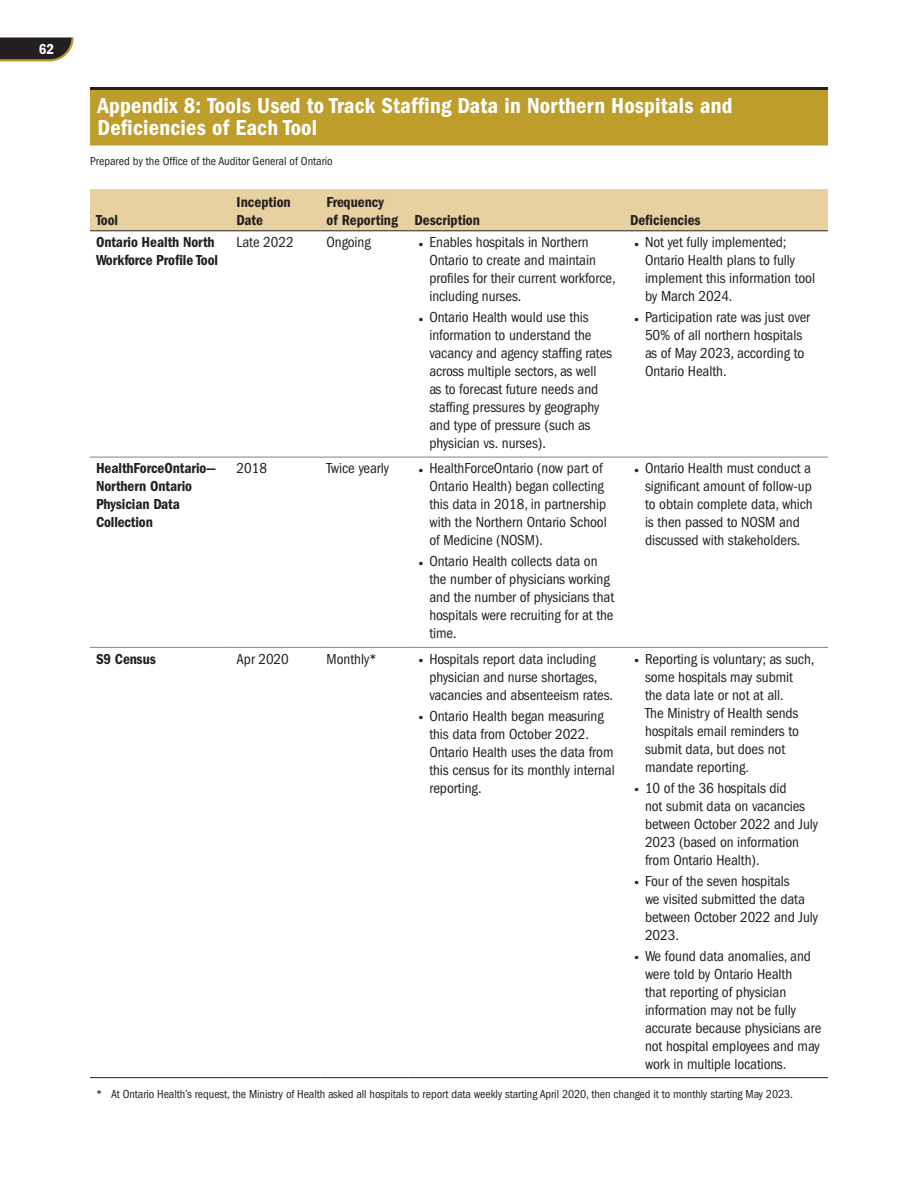
<style>
.page{position:relative;width:918px;height:1188px;background:#fff}
.page>*{position:absolute;margin:0;border:0;box-sizing:border-box;transform-origin:0 0}
.Appendix_Head_number{font:22.5px/22.5px "Franklin Gothic LT Pro Cn Dm";letter-spacing:.01em;color:#fff}
.Table_text{font:condensed 15px/18px "Franklin Gothic LT Pro";letter-spacing:-.005em;color:#231f20}
.Table_text-2{font:15px/18px "Franklin Gothic LT Pro Cn Dm";letter-spacing:-.005em;color:#231f20}
.Table_sub_head_left{font:15px/18px "Franklin Gothic LT Pro Cn Dm";color:#231f20}
.t1{font:15px "Franklin Gothic LT Pro Cn Dm";color:#fff}
.Table_note_number{font:condensed 12px "Franklin Gothic LT Pro";letter-spacing:-.005em;color:#231f20}
.Figure_source{font:condensed 12px "Franklin Gothic LT Pro";color:#231f20}
</style>
<div class="page">
<svg style="left:0;top:38px;width:74px;height:24px;background:#484136"></svg>
<hr style="left:90px;top:87px;width:738px;height:3px;background:#231f20">
<div style="left:90px;top:90px;width:738px;height:56px;background:#be9d2a"></div>
<div style="left:90px;top:189px;width:738px;height:41px;background:#e8d1a0"></div>
<hr style="left:90px;top:457px;width:141px;height:1px;background:#808285">
<hr style="left:231px;top:457px;width:90px;height:1px;background:#808285">
<hr style="left:321px;top:457px;width:87px;height:1px;background:#808285">
<hr style="left:408px;top:457px;width:216px;height:1px;background:#808285">
<hr style="left:624px;top:457px;width:204px;height:1px;background:#808285">
<hr style="left:90px;top:647px;width:141px;height:1px;background:#808285">
<hr style="left:231px;top:647px;width:90px;height:1px;background:#808285">
<hr style="left:321px;top:647px;width:87px;height:1px;background:#808285">
<hr style="left:408px;top:647px;width:216px;height:1px;background:#808285">
<hr style="left:624px;top:647px;width:204px;height:1px;background:#808285">
<hr style="left:90px;top:1077px;width:141px;height:1px;background:#231f20">
<hr style="left:231px;top:1077px;width:90px;height:1px;background:#231f20">
<hr style="left:321px;top:1077px;width:87px;height:1px;background:#231f20">
<hr style="left:408px;top:1077px;width:216px;height:1px;background:#231f20">
<hr style="left:624px;top:1077px;width:204px;height:1px;background:#231f20">
<hr style="left:90px;top:230px;width:141px;height:1px;background:#231f20">
<hr style="left:231px;top:230px;width:90px;height:1px;background:#231f20">
<hr style="left:321px;top:230px;width:87px;height:1px;background:#231f20">
<hr style="left:408px;top:230px;width:216px;height:1px;background:#231f20">
<hr style="left:624px;top:230px;width:204px;height:1px;background:#231f20">
<p class="t1" style="left:39px;top:40px;width:17px">62</p>
<h1 class="Appendix_Head_number" style="left:98px;top:94px;width:637px">Appendix 8: Tools Used to Track Staffing Data in Northern Hospitals and<br>Deficiencies of Each Tool</h1>
<p class="Figure_source" style="left:90px;top:154px;width:244px">Prepared by the Office of the Auditor General of Ontario</p>
<p class="Table_sub_head_left" style="left:96px;top:211px;width:24px">Tool</p>
<p class="Table_sub_head_left" style="left:237px;top:193px;width:56px">Inception<br>Date</p>
<p class="Table_sub_head_left" style="left:327px;top:193px;width:73px">Frequency of Reporting</p>
<p class="Table_sub_head_left" style="left:414px;top:211px;width:67px">Description</p>
<p class="Table_sub_head_left" style="left:630px;top:211px;width:72px">Deficiencies</p>
<p class="Table_text-2" style="left:96px;top:233px;width:124px">Ontario Health North<br>Workforce Profile Tool</p>
<p class="Table_text" style="left:237px;top:233px;width:59px">Late 2022</p>
<p class="Table_text" style="left:327px;top:233px;width:46px">Ongoing</p>
<p class="Table_text" style="left:429px;top:233px;width:188px;text-indent:-12px"><sub>•</sub> Enables hospitals in Northern<br>Ontario to create and maintain profiles for their current workforce, including nurses.</p>
<p class="Table_text" style="left:429px;top:308px;width:184px;text-indent:-12px"><sub>•</sub> Ontario Health would use this information to understand the vacancy and agency staffing rates across multiple sectors, as well as to forecast future needs and staffing pressures by geography and type of pressure (such as physician vs. nurses).</p>
<p class="Table_text-2" style="left:96px;top:459px;width:122px">HealthForceOntario—<br>Northern Ontario<br>Physician Data<br>Collection</p>
<p class="Table_text" style="left:237px;top:460px;width:32px">2018</p>
<p class="Table_text" style="left:327px;top:460px;width:64px">Twice yearly</p>
<p class="Table_text" style="left:429px;top:460px;width:179px;text-indent:-12px"><sub>•</sub> HealthForceOntario (now part of<br>Ontario Health) began collecting this data in 2018, in partnership with the Northern Ontario School of Medicine (NOSM).</p>
<p class="Table_text" style="left:429px;top:553px;width:186px;text-indent:-12px"><sub>•</sub> Ontario Health collects data on the number of physicians working and the number of physicians that hospitals were recruiting for at the time.</p>
<p class="Table_text" style="left:645px;top:233px;width:172px;text-indent:-12px"><sub>•</sub> Not yet fully implemented;<br>Ontario Health plans to fully implement this information tool by March 2024.</p>
<p class="Table_text" style="left:645px;top:308px;width:167px;text-indent:-12px"><sub>•</sub> Participation rate was just over<br>50% of all northern hospitals as of May 2023, according to<br>Ontario Health.</p>
<p class="Table_text" style="left:645px;top:460px;width:169px;text-indent:-12px"><sub>•</sub> Ontario Health must conduct a significant amount of follow-up to obtain complete data, which is then passed to NOSM and discussed with stakeholders.</p>
<p class="Table_text-2" style="left:96px;top:650px;width:61px">S9 Census</p>
<p class="Table_text" style="left:237px;top:650px;width:54px">Apr 2020</p>
<p class="Table_text" style="left:327px;top:650px;width:52px">Monthly*</p>
<p class="Table_text" style="left:429px;top:650px;width:185px;text-indent:-12px"><sub>•</sub> Hospitals report data including physician and nurse shortages, vacancies and absenteeism rates.</p>
<p class="Table_text" style="left:429px;top:707px;width:187px;text-indent:-12px"><sub>•</sub> Ontario Health began measuring this data from October 2022.<br>Ontario Health uses the data from this census for its monthly internal reporting.</p>
<p class="Table_text" style="left:645px;top:650px;width:171px;text-indent:-12px"><sub>•</sub> Reporting is voluntary; as such, some hospitals may submit<br>the data late or not at all.<br>The Ministry of Health sends hospitals email reminders to submit data, but does not mandate reporting.</p>
<p class="Table_text" style="left:645px;top:779px;width:175px;text-indent:-12px"><sub>•</sub> 10 of the 36 hospitals did<br>not submit data on vacancies between October 2022 and July<br>2023 (based on information from Ontario Health).</p>
<p class="Table_text" style="left:645px;top:872px;width:175px;text-indent:-12px"><sub>•</sub> Four of the seven hospitals<br>we visited submitted the data between October 2022 and July<br>2023.</p>
<p class="Table_text" style="left:645px;top:947px;width:178px;text-indent:-12px"><sub>•</sub> We found data anomalies, and were told by Ontario Health<br>that reporting of physician information may not be fully accurate because physicians are not hospital employees and may work in multiple locations.</p>
<p class="Table_note_number" style="left:96px;top:1087px;width:699px">* At Ontario Health’s request, the Ministry of Health asked all hospitals to report data weekly starting April 2020, then changed it to monthly starting May 2023.</p>
</div>
